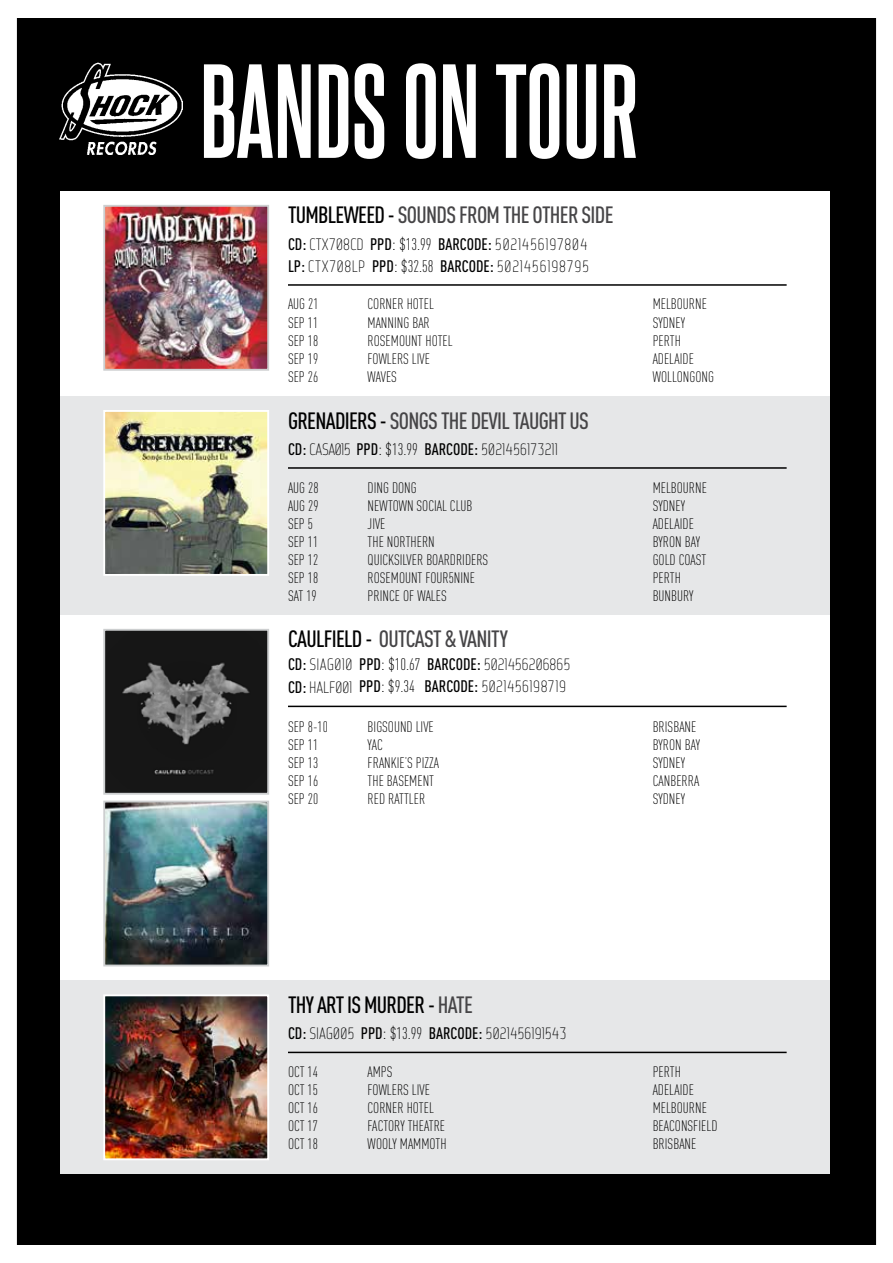
<style>
.page{position:relative;width:893px;height:1263px;background:#fff}
.page>*{position:absolute;margin:0;border:0;box-sizing:border-box;transform-origin:0 0}
.t1{font:700 113.7px "Steelfish Rg";color:#fff}
.t2{font:500 23.25px "DIN Cond";letter-spacing:-.03em;color:#464547}
.t3{font:500 23.25px "DIN Cond";letter-spacing:-.03em;color:#000}
.t4{font:16.5px/22.5px "Web Serveroff";letter-spacing:.015em;color:#000}
.t5{font:16.5px/22.5px "Web Serveroff";letter-spacing:.04em;color:#000}
.t6{font:300 15px/18px "DIN Cond";color:#000}
.s1{color:#000}
.s2{font-family:"DIN Cond";font-weight:500}
.s3{font-family:"DIN Cond";font-weight:300;font-size:18px}
.s4{font-family:"DIN Cond";font-weight:300}
.s5{color:#464547}
</style>
<div class="page">
<div style="left:16px;top:18px;width:861px;height:1227px;background:#000"></div>
<img style="left:60px;top:62px;width:123px;height:93px">
<div style="left:60px;top:191px;width:769px;height:969px;background:#fff"></div>
<div style="left:60px;top:396px;width:769px;height:219px;background:#e6e7e8"></div>
<div style="left:60px;top:980px;width:769px;height:194px;background:#e6e7e8"></div>
<img style="left:106px;top:632px;width:160px;height:160px">
<div style="left:103px;top:629px;width:166px;height:166px;border:2px solid #cdcfd0"></div>
<img style="left:106px;top:804px;width:160px;height:159px">
<div style="left:103px;top:801px;width:166px;height:165px;border:2px solid #cdcfd0"></div>
<hr style="left:288px;top:706px;width:499px;height:1px;background:#000">
<img style="left:106px;top:413px;width:160px;height:160px">
<div style="left:103px;top:410px;width:166px;height:166px;border:2px solid #fff"></div>
<img style="left:106px;top:997px;width:160px;height:160px">
<div style="left:103px;top:994px;width:166px;height:166px;border:2px solid #fff"></div>
<hr style="left:288px;top:467px;width:499px;height:2px;background:#000">
<hr style="left:288px;top:1052px;width:499px;height:1px;background:#000">
<img style="left:106px;top:208px;width:160px;height:160px">
<div style="left:103px;top:205px;width:166px;height:166px;border:2px solid #cdcfd0"></div>
<hr style="left:288px;top:284px;width:499px;height:2px;background:#000">
<h1 class="t1" style="left:200px;top:42px;width:439px">BANDS ON TOUR</h1>
<h2 class="t2" style="left:288px;top:201px;width:327px"><span class="s1">TUMBLEWEED -</span> SOUNDS FROM THE OTHER SIDE</h2>
<p class="t5" style="left:288px;top:233px;width:303px"><span class="s2">CD:</span> CTX708CD <span class="s2">PPD</span><span class="s3">:</span> <span class="s4">$13.99</span> <span class="s2">BARCODE:</span> 5021456197804<br><span class="s2">LP:</span> CTX708LP <span class="s2">PPD</span><span class="s3">:</span> <span class="s4">$32.58</span> <span class="s2">BARCODE:</span> 5021456198795</p>
<p class="t6" style="left:368px;top:295px;width:87px">CORNER HOTEL<br>MANNING BAR<br>ROSEMOUNT HOTEL<br>FOWLERS LIVE<br>WAVES</p>
<p class="t6" style="left:288px;top:295px;width:32px;text-align:justify">AUG 21<br>SEP 11<br>SEP 18<br>SEP 19<br>SEP 26</p>
<p class="t6" style="left:653px;top:295px;width:63px">MELBOURNE<br>SYDNEY<br>PERTH<br>ADELAIDE<br>WOLLONGONG</p>
<h2 class="t2" style="left:288px;top:407px;width:303px"><span class="s1">GRENADIERS -</span> SONGS THE DEVIL TAUGHT US</h2>
<p class="t4" style="left:288px;top:438px;width:272px"><span class="s2">CD:</span> CASA015 <span class="s2">PPD</span><span class="s3">:</span> <span class="s4">$13.99</span> <span class="s2">BARCODE:</span> 5021456173211</p>
<p class="t6" style="left:368px;top:479px;width:122px">DING DONG<br>NEWTOWN SOCIAL CLUB<br>JIVE<br>THE NORTHERN<br>QUICKSILVER BOARDRIDERS<br>ROSEMOUNT FOUR5NINE<br>PRINCE OF WALES</p>
<p class="t6" style="left:288px;top:479px;width:32px">AUG 28<br>AUG 29<br>SEP 5<br>SEP 11<br>SEP 12<br>SEP 18<br>SAT 19</p>
<p class="t6" style="left:653px;top:479px;width:56px">MELBOURNE<br>SYDNEY<br>ADELAIDE<br>BYRON BAY<br>GOLD COAST<br>PERTH<br>BUNBURY</p>
<h2 class="t2" style="left:288px;top:625px;width:221px"><span class="s1">CAULFIELD -</span> OUTCAST &amp; VANITY</h2>
<p class="t4" style="left:288px;top:653px;width:284px"><span class="s2">CD:</span> SIAG010 <span class="s2">PPD</span><span class="s3">:</span> <span class="s4">$10.67</span> <span class="s2">BARCODE:</span> 5021456206865<br><span class="s2">CD:</span> HALF001 <span class="s2">PPD</span><span class="s3">:</span> <span class="s4">$9.34</span> <span class="s2">BARCODE:</span> 5021456198719</p>
<p class="t6" style="left:288px;top:718px;width:41px">SEP 8-10<br>SEP 11<br>SEP 13<br>SEP 16<br>SEP 20</p>
<p class="t6" style="left:653px;top:718px;width:49px">BRISBANE<br>BYRON BAY<br>SYDNEY<br>CANBERRA<br>SYDNEY</p>
<p class="t6" style="left:368px;top:718px;width:73px">BIGSOUND LIVE<br>YAC<br>FRANKIE’S PIZZA<br>THE BASEMENT<br>RED RATTLER</p>
<h2 class="t3" style="left:288px;top:991px;width:186px">THY ART IS MURDER - <span class="s5">HATE</span></h2>
<p class="t4" style="left:288px;top:1022px;width:280px"><span class="s2">CD:</span> SIAG005 <span class="s2">PPD</span><span class="s3">:</span> <span class="s4">$13.99</span> <span class="s2">BARCODE:</span> 5021456191543</p>
<p class="t6" style="left:368px;top:1063px;width:80px">AMPS<br>FOWLERS LIVE<br>CORNER HOTEL<br>FACTORY THEATRE<br>WOOLY MAMMOTH</p>
<p class="t6" style="left:288px;top:1063px;width:32px;text-align:justify">OCT 14<br>OCT 15<br>OCT 16<br>OCT 17<br>OCT 18</p>
<p class="t6" style="left:653px;top:1063px;width:66px">PERTH<br>ADELAIDE<br>MELBOURNE<br>BEACONSFIELD<br>BRISBANE</p>
</div>
